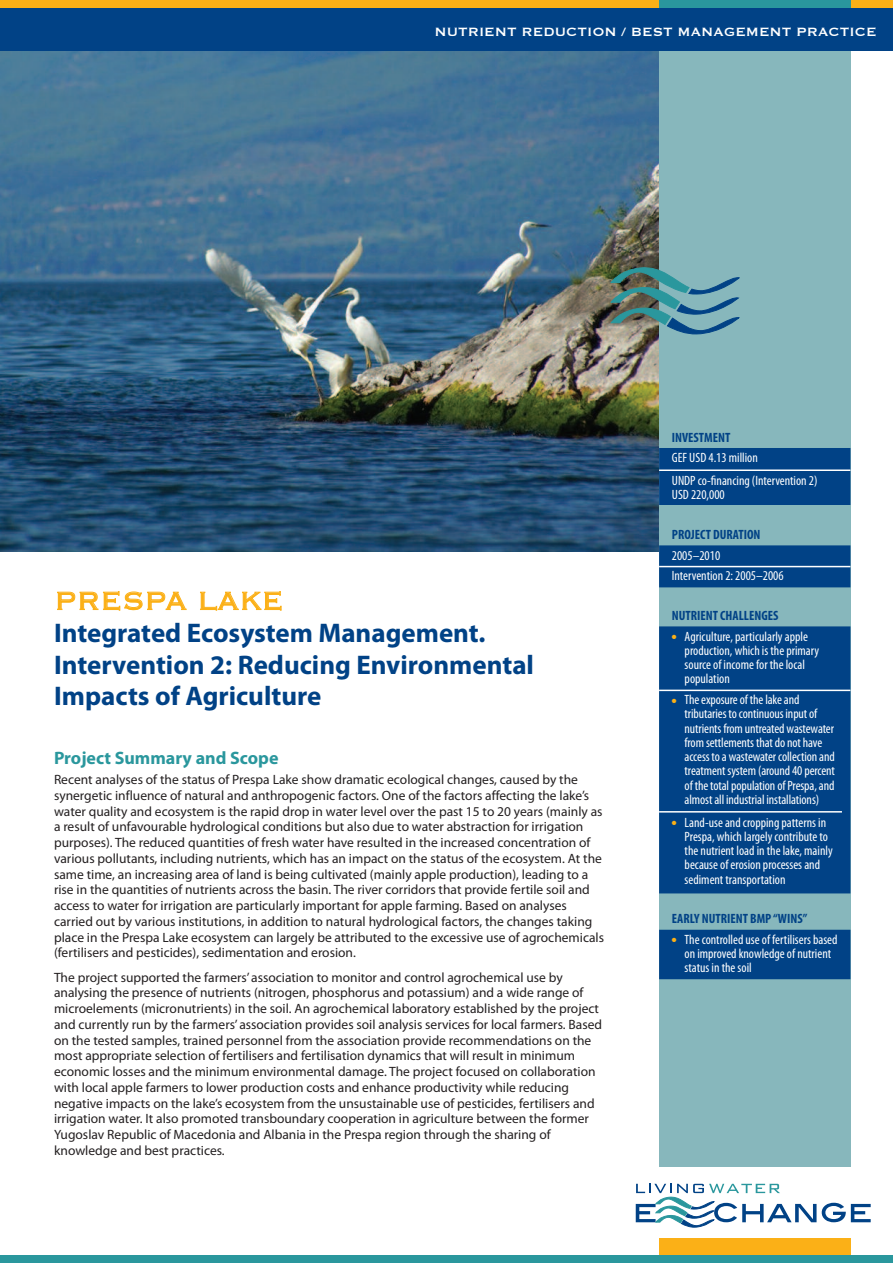
<style>
.page{position:relative;width:893px;height:1263px;background:#fff}
.page>*{position:absolute;margin:0;border:0;box-sizing:border-box;transform-origin:0 0}
.t1{font:300 33px "Copperplate";letter-spacing:.005em;color:#fbb017}
.t2{font:700 27px/31.8px "Myriad Pro";color:#014286}
.t3{font:700 18px "Myriad Pro";color:#2a979d}
.t4{font:15.75px "Copperplate";color:#fff}
.t5{font:13.5px/15.8px "Myriad Pro";color:#231f20}
.t6{font:condensed 13.5px/14.2px "Myriad Pro";color:#fff}
.t7{font:700 condensed 13.5px "Myriad Pro";color:#014286}
.s1{color:#fbb017}
</style>
<div class="page">
<img style="left:0;top:51px;width:659px;height:500px">
<div style="left:659px;top:48px;width:191px;height:1214px;background:#87b7bc"></div>
<div style="left:659px;top:448px;width:191px;height:57px;background:#014286"></div>
<hr style="left:659px;top:469px;width:191px;height:2px;background:#fff">
<div style="left:659px;top:545px;width:191px;height:42px;background:#014286"></div>
<hr style="left:659px;top:566px;width:191px;height:1px;background:#fff">
<div style="left:659px;top:626px;width:191px;height:267px;background:#014286"></div>
<hr style="left:659px;top:690px;width:191px;height:1px;background:#fff">
<hr style="left:659px;top:811px;width:183px;height:1px;background:#fff">
<div style="left:659px;top:930px;width:191px;height:49px;background:#014286"></div>
<svg style="left:610px;top:267px;width:130px;height:67px"></svg>
<div style="left:0;top:0;width:893px;height:9px;background:#fbb017"></div>
<div style="left:659px;top:0;width:191px;height:9px;background:#2a979d"></div>
<div style="left:0;top:9px;width:893px;height:42px;background:#014286"></div>
<div style="left:659px;top:1236px;width:191px;height:25px;background:#fbb017"></div>
<div style="left:619px;top:1167px;width:258px;height:70px;background:#fff"></div>
<svg style="left:636px;top:1184px;width:180px;height:43px"></svg>
<svg style="left:822px;top:1203px;width:49px;height:19px"></svg>
<div style="left:0;top:1255px;width:893px;height:8px;background:#2a979d"></div>
<p class="t4" style="left:434px;top:21px;width:444px">NUTRIENT REDUCTION / BEST MANAGEMENT PRACTICE</p>
<h1 class="t1" style="left:54px;top:579px;width:231px">PRESPA LAKE</h1>
<h2 class="t2" style="left:54px;top:619px;width:482px">Integrated Ecosystem Management.<br>Intervention 2: Reducing Environmental<br>Impacts of Agriculture</h2>
<h3 class="t3" style="left:54px;top:751px;width:226px">Project Summary and Scope</h3>
<p class="t5" style="left:54px;top:773px;width:552px">Recent analyses of the status of Prespa Lake show dramatic ecological changes, caused by the synergetic influence of natural and anthropogenic factors. One of the factors affecting the lake’s water quality and ecosystem is the rapid drop in water level over the past 15 to 20 years (mainly as a result of unfavourable hydrological conditions but also due to water abstraction for irrigation purposes). The reduced quantities of fresh water have resulted in the increased concentration of various pollutants, including nutrients, which has an impact on the status of the ecosystem. At the same time, an increasing area of land is being cultivated (mainly apple production), leading to a rise in the quantities of nutrients across the basin. The river corridors that provide fertile soil and access to water for irrigation are particularly important for apple farming. Based on analyses carried out by various institutions, in addition to natural hydrological factors, the changes taking place in the Prespa Lake ecosystem can largely be attributed to the excessive use of agrochemicals (fertilisers and pesticides), sedimentation and erosion.</p>
<p class="t5" style="left:54px;top:970px;width:550px">The project supported the farmers’ association to monitor and control agrochemical use by analysing the presence of nutrients (nitrogen, phosphorus and potassium) and a wide range of microelements (micronutrients) in the soil. An agrochemical laboratory established by the project and currently run by the farmers’ association provides soil analysis services for local farmers. Based on the tested samples, trained personnel from the association provide recommendations on the most appropriate selection of fertilisers and fertilisation dynamics that will result in minimum economic losses and the minimum environmental damage. The project focused on collaboration with local apple farmers to lower production costs and enhance productivity while reducing negative impacts on the lake’s ecosystem from the unsustainable use of pesticides, fertilisers and irrigation water. It also promoted transboundary cooperation in agriculture between the former Yugoslav Republic of Macedonia and Albania in the Prespa region through the sharing of knowledge and best practices.</p>
<p class="t7" style="left:672px;top:432px;width:60px">INVESTMENT</p>
<p class="t6" style="left:672px;top:447px;width:147px;line-height:22.8px">GEF USD 4.13 million<br>UNDP co-financing (Intervention 2)</p>
<p class="t6" style="left:672px;top:489px;width:54px">USD 220,000</p>
<p class="t7" style="left:672px;top:530px;width:90px">PROJECT DURATION</p>
<p class="t6" style="left:672px;top:546px;width:113px;line-height:20.7px">2005–2010<br>Intervention 2: 2005–2006</p>
<p class="t7" style="left:672px;top:611px;width:108px">NUTRIENT CHALLENGES</p>
<p class="t6" style="left:685px;top:630px;width:136px;text-indent:-13px"><span class="s1">●</span> Agriculture, particularly apple production, which is the primary source of income for the local population</p>
<p class="t6" style="left:685px;top:694px;width:152px;text-indent:-13px"><span class="s1">●</span> Theexposureof thelakeand tributariestocontinuousinputof nutrientsfromuntreated wastewater fromsettlementsthatdo not have accesstoa wastewatercollection and treatmentsystem(around40percent of thetotalpopulation ofPrespa,and almostall industrial installations)</p>
<p class="t6" style="left:685px;top:816px;width:150px;text-indent:-13px"><span class="s1">●</span> Land-use and cropping patterns in Prespa, which largely contribute to the nutrient load in the lake, mainly because of erosion processes and sediment transportation</p>
<p class="t7" style="left:672px;top:914px;width:137px">EARLY NUTRIENT BMP “WINS”</p>
<p class="t6" style="left:685px;top:933px;width:154px;text-indent:-13px"><span class="s1">●</span> The controlled use of fertilisers based on improved knowledge of nutrient status in the soil</p>
</div>
